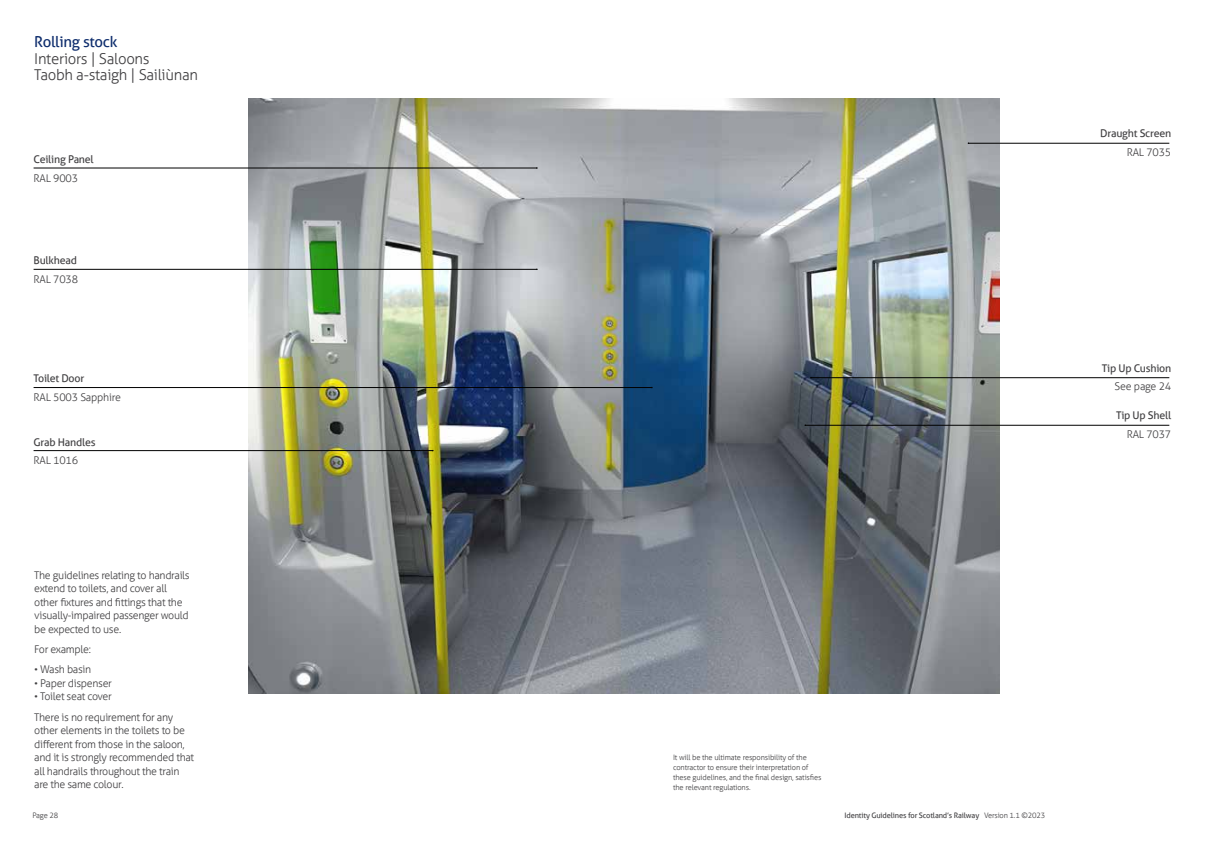
<style>
.page{position:relative;width:1205px;height:851px;background:#fff}
.page>*{position:absolute;margin:0;border:0;box-sizing:border-box;transform-origin:0 0}
.t1{font:300 15px/16.9px "Scot Rail Aller";letter-spacing:-.02em;color:#414042}
.t2{font:15px "Scot Rail Aller";letter-spacing:-.02em;color:#0e2d6d}
.t3{font:300 10.62px/13.5px "Scot Rail Aller";letter-spacing:-.03em;color:#414042}
.t4{font:10.62px "Scot Rail Aller";letter-spacing:-.02em;color:#414042}
.t5{font:300 7.5px/10px "Scot Rail Aller";letter-spacing:-.02em;color:#414042}
.t6{font:7.5px "Scot Rail Aller";letter-spacing:-.02em;color:#414042}
.s1{font-weight:300}
</style>
<div class="page">
<img style="left:248px;top:98px;width:751px;height:595px">
<hr style="left:34px;top:168px;width:503px;height:1px;background:#000">
<hr style="left:34px;top:269px;width:503px;height:1px;background:#000">
<hr style="left:34px;top:387px;width:618px;height:1px;background:#000">
<hr style="left:34px;top:450px;width:399px;height:1px;background:#000">
<hr style="left:805px;top:425px;width:364px;height:1px;background:#000">
<hr style="left:811px;top:377px;width:358px;height:1px;background:#000">
<hr style="left:968px;top:143px;width:201px;height:1px;background:#000">
<h1 class="t2" style="left:34px;top:32px;width:85px">Rolling stock</h1>
<h1 class="t1" style="left:34px;top:50px;width:165px">Interiors | Saloons<br>Taobh a-staigh | Sailiùnan</h1>
<p class="t4" style="left:34px;top:152px;width:62px">Ceiling Panel</p>
<p class="t3" style="left:34px;top:171px;width:46px">RAL 9003</p>
<p class="t4" style="left:34px;top:254px;width:45px">Bulkhead</p>
<p class="t3" style="left:34px;top:272px;width:46px">RAL 7038</p>
<p class="t4" style="left:34px;top:372px;width:52px">Toilet Door</p>
<p class="t3" style="left:34px;top:390px;width:89px">RAL 5003 Sapphire</p>
<p class="t4" style="left:34px;top:435px;width:64px">Grab Handles</p>
<p class="t3" style="left:34px;top:453px;width:46px">RAL 1016</p>
<p class="t3" style="left:34px;top:568px;width:157px">The guidelines relating to handrails extend to toilets, and cover all other fixtures and fittings that the visually-impaired passenger would be expected to use.</p>
<p class="t3" style="left:34px;top:642px;width:58px">For example:</p>
<p class="t3" style="left:34px;top:662px;width:58px">• Wash basin</p>
<p class="t3" style="left:34px;top:676px;width:79px">• Paper dispenser</p>
<p class="t3" style="left:34px;top:686px;width:141px;line-height:20.2px">• Toilet seat cover<br>There is no requirement for any</p>
<p class="t3" style="left:34px;top:723px;width:161px">other elements in the toilets to be different from those in the saloon, and it is strongly recommended that all handrails throughout the train are the same colour.</p>
<p class="t5" style="left:32px;top:810px;width:27px">Page 28</p>
<p class="t4" style="left:1100px;top:127px;width:73px">Draught Screen</p>
<p class="t3" style="left:1126px;top:145px;width:46px">RAL 7035</p>
<p class="t4" style="left:1102px;top:361px;width:71px">Tip Up Cushion</p>
<p class="t3" style="left:1114px;top:379px;width:58px">See page 24</p>
<p class="t4" style="left:1116px;top:408px;width:57px">Tip Up Shell</p>
<p class="t3" style="left:1126px;top:427px;width:46px">RAL 7037</p>
<p class="t5" style="left:673px;top:751px;width:150px">It will be the ultimate responsibility of the contractor to ensure their interpretation of these guidelines, and the final design, satisfies the relevant regulations.</p>
<p class="t6" style="left:844px;top:810px;width:202px">Identity Guidelines for Scotland’s Railway <span class="s1">Version 1.1 ©2023</span></p>
</div>
